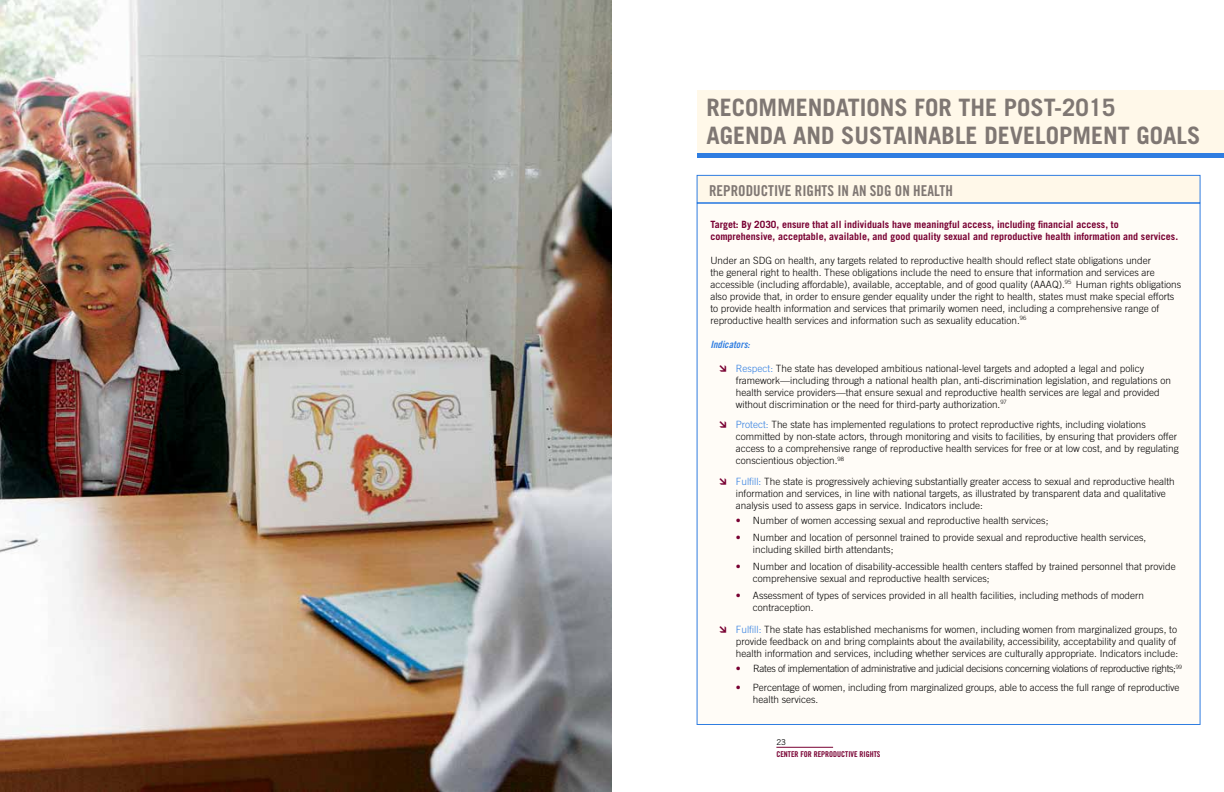
<style>
.page{position:relative;width:1224px;height:792px;background:#fff}
.page>*{position:absolute;margin:0;border:0;box-sizing:border-box;transform-origin:0 0}
.t1{font:700 24px/27.6px "Trade Gothic LT Std";color:#7f7773}
.t2{font:15px "Trade Gothic LT Std Bd Cn 20";color:#7f7773}
.t3{font:300 10px/12px "Trade Gothic LT Std";color:#000}
.t4{font:700 10px/12px "Trade Gothic LT Std";color:#780032}
.t5{font:300 10px "Trade Gothic LT Std";letter-spacing:-.03em;color:#000}
.t6{font:10px "Trade Gothic LT Std Bd Cn 20 Obl";color:#2f7de1}
.t7{font:8px "Trade Gothic LT Std Bd Cn 20";color:#780032}
.t8{font:8px "Trade Gothic";color:#000}
.s1{color:#780032}
.s2{color:#2f7de1}
</style>
<div class="page">
<hr style="left:776px;top:747px;width:57px;height:1px;background:#780032">
<div style="left:697px;top:203px;width:504px;height:522px;background:#fffcf7;border:1px solid #2f7de1"></div>
<div style="left:697px;top:175px;width:504px;height:28px;background:#fff8e9;border:1px solid #2f7de1"></div>
<img style="left:0;top:0;width:612px;height:792px">
<div style="left:698px;top:90px;width:526px;height:64px;background:#fff8e9"></div>
<div style="left:698px;top:153px;width:526px;height:5px;background:#2f7de1"></div>
<h1 class="t1" style="left:706px;top:93px;width:495px">RECOMMENDATIONS FOR THE POST-2015<br>AGENDA AND SUSTAINABLE DEVELOPMENT GOALS</h1>
<h2 class="t2" style="left:709px;top:181px;width:245px">REPRODUCTIVE RIGHTS IN AN SDG ON HEALTH</h2>
<p class="t4" style="left:710px;top:218px;width:469px">Target: By 2030, ensure that all individuals have meaningful access, including financial access, to comprehensive, acceptable, available, and good quality sexual and reproductive health information and services.</p>
<p class="t3" style="left:710px;top:254px;width:472px">Under an SDG on health, any targets related to reproductive health should reflect state obligations under<br>the general right to health. These obligations include the need to ensure that information and services are accessible (including affordable), available, acceptable, and of good quality (AAAQ).<sup>95</sup> Human rights obligations also provide that, in order to ensure gender equality under the right to health, states must make special efforts to provide health information and services that primarily women need, including a comprehensive range of reproductive health services and information such as sexuality education.<sup>96</sup></p>
<p class="t6" style="left:710px;top:338px;width:41px">Indicators:</p>
<p class="t3" style="left:736px;top:362px;width:437px;text-indent:-17px"><span class="s1">→</span> <span class="s2">Respect:</span> The state has developed ambitious national-level targets and adopted a legal and policy framework—including through a national health plan, anti-discrimination legislation, and regulations on health service providers—that ensure sexual and reproductive health services are legal and provided without discrimination or the need for third-party authorization.<sup>97</sup></p>
<p class="t3" style="left:736px;top:419px;width:444px;text-indent:-17px"><span class="s1">→</span> <span class="s2">Protect:</span> The state has implemented regulations to protect reproductive rights, including violations committed by non-state actors, through monitoring and visits to facilities, by ensuring that providers offer access to a comprehensive range of reproductive health services for free or at low cost, and by regulating conscientious objection.<sup>98</sup></p>
<p class="t3" style="left:736px;top:476px;width:440px;text-indent:-17px"><span class="s1">→</span> <span class="s2">Fulfill:</span> The state is progressively achieving substantially greater access to sexual and reproductive health information and services, in line with national targets, as illustrated by transparent data and qualitative analysis used to assess gaps in service. Indicators include:</p>
<p class="t3" style="left:736px;top:514px;width:314px"><span class="s1">•</span> Number of women accessing sexual and reproductive health services;</p>
<p class="t3" style="left:753px;top:531px;width:395px;text-indent:-17px"><span class="s1">•</span> Number and location of personnel trained to provide sexual and reproductive health services, including skilled birth attendants;</p>
<p class="t3" style="left:753px;top:560px;width:424px;text-indent:-17px"><span class="s1">•</span> Number and location of disability-accessible health centers staffed by trained personnel that provide comprehensive sexual and reproductive health services;</p>
<p class="t3" style="left:753px;top:589px;width:393px;text-indent:-17px"><span class="s1">•</span> Assessment of types of services provided in all health facilities, including methods of modern contraception.</p>
<p class="t3" style="left:736px;top:623px;width:444px;text-indent:-17px"><span class="s1">→</span> <span class="s2">Fulfill:</span> The state has established mechanisms for women, including women from marginalized groups, to provide feedback on and bring complaints about the availability, accessibility, acceptability and quality of health information and services, including whether services are culturally appropriate. Indicators include:</p>
<p class="t5" style="left:736px;top:662px;width:448px"><span class="s1">•</span> Rates of implementation of administrative and judicial decisions concerning violations of reproductive rights;<sup>99</sup></p>
<p class="t3" style="left:753px;top:681px;width:428px;text-indent:-17px"><span class="s1">•</span> Percentage of women, including from marginalized groups, able to access the full range of reproductive health services.</p>
<p class="t8" style="left:776px;top:737px;width:11px">23</p>
<p class="t7" style="left:776px;top:749px;width:105px">CENTER FOR REPRODUCTIVE RIGHTS</p>
</div>
